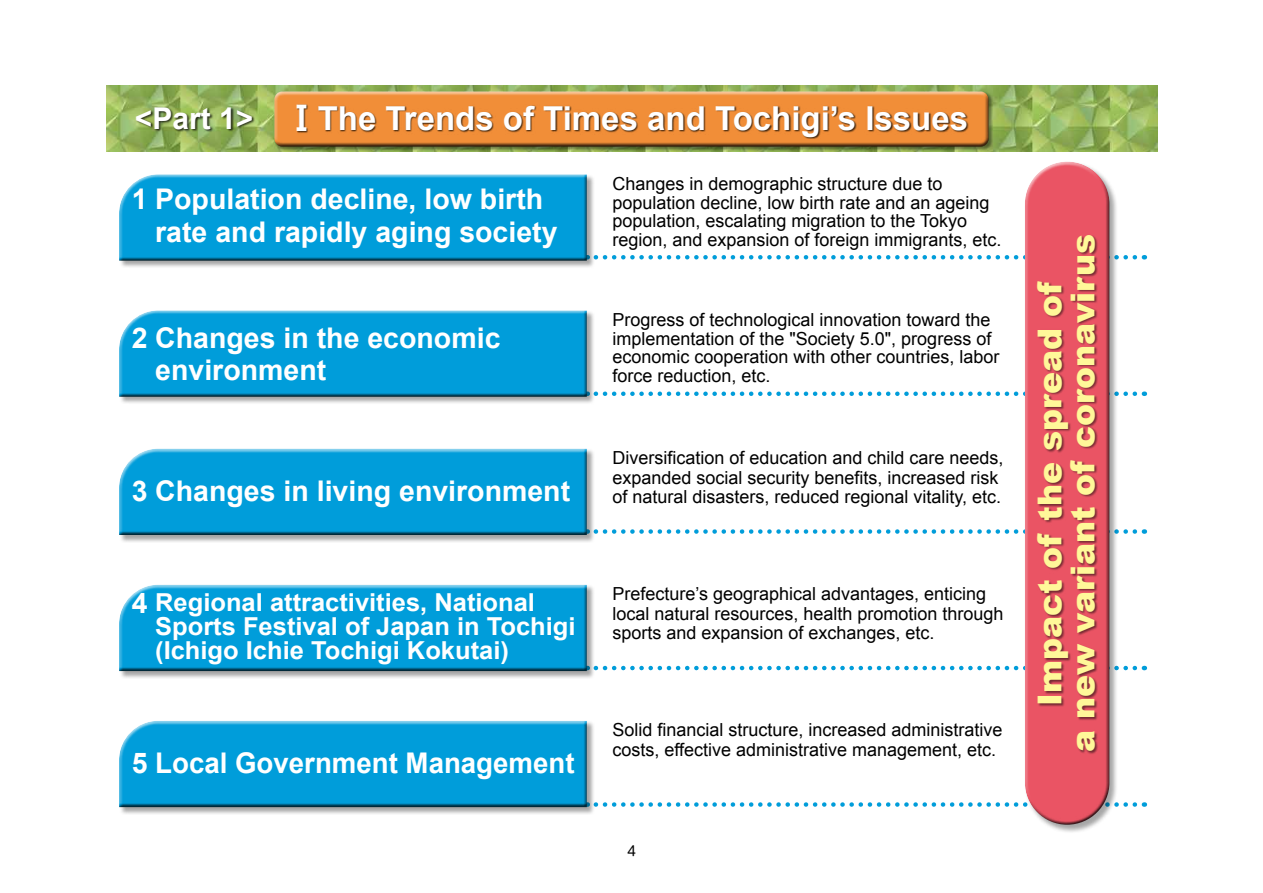
<style>
.page{position:relative;width:1263px;height:893px;background:#fff}
.page>*{position:absolute;margin:0;border:0;box-sizing:border-box;transform-origin:0 0}
.t1{font:900 33px/33px "Arial";color:#fff899;text-align:center}
.t2{font:700 33px "Arial";color:#fff}
.t3{font:700 28.5px/32.2px "Arial";color:#fff}
.t4{font:700 24.75px/24px "Arial";color:#fff}
.t5{font:700 24px "UD Shin Go Pro";color:#fff}
.t6{font:18px/18.8px "Arial";color:#000}
.t7{font:13.5px "UD Shin M Go Pro";color:#000}
.s1{font-size:30px}
.s2{font-family:"UD Shin Go Pro De"}
</style>
<div class="page">
<svg style="left:596px;top:255px;width:549px;height:4px"></svg>
<svg style="left:596px;top:391px;width:549px;height:5px"></svg>
<svg style="left:596px;top:666px;width:549px;height:4px"></svg>
<svg style="left:596px;top:802px;width:549px;height:5px"></svg>
<svg style="left:596px;top:529px;width:549px;height:5px"></svg>
<div style="left:119px;top:174px;width:476px;height:94px;background:#000;opacity:.35"></div>
<div style="left:118px;top:174px;width:471px;height:88px;background:#000;opacity:.75"></div>
<div style="left:119px;top:310px;width:476px;height:95px;background:#000;opacity:.35"></div>
<div style="left:118px;top:310px;width:471px;height:88px;background:#000;opacity:.75"></div>
<div style="left:119px;top:448px;width:476px;height:95px;background:#000;opacity:.35"></div>
<div style="left:118px;top:448px;width:471px;height:88px;background:#000;opacity:.75"></div>
<div style="left:119px;top:584px;width:476px;height:95px;background:#000;opacity:.35"></div>
<div style="left:118px;top:584px;width:471px;height:88px;background:#000;opacity:.75"></div>
<div style="left:119px;top:720px;width:476px;height:95px;background:#000;opacity:.35"></div>
<div style="left:118px;top:720px;width:471px;height:88px;background:#000;opacity:.75"></div>
<div style="left:1024px;top:161px;width:94px;height:672px;background:#000;opacity:.35"></div>
<div style="left:1024px;top:160px;width:83px;height:644px;background:#fff;opacity:.75"></div>
<div style="left:1026px;top:175px;width:85px;height:651px;background:#000;opacity:.75"></div>
<div style="left:1037px;top:235px;width:61px;height:519px;background:#000;opacity:.5"></div>
<img style="left:106px;top:85px;width:1051px;height:67px">
<div style="left:274px;top:91px;width:719px;height:60px;background:#000;opacity:.4"></div>
<div style="left:273px;top:89px;width:718px;height:54px;background:#fff;opacity:.75"></div>
<div style="left:273px;top:93px;width:718px;height:55px;background:#000;opacity:.75"></div>
<div style="left:297px;top:104px;width:671px;height:35px;background:#000;opacity:.75"></div>
<div style="left:136px;top:107px;width:119px;height:26px;background:#000;opacity:.75"></div>
<h3 class="t5" style="left:132px;top:94px;width:125px">〈第 1 部〉</h3>
<h1 class="t2" style="left:135px;top:96px;width:835px"><span class="s1">&lt;Part 1&gt;</span> <span class="s2">Ⅰ</span> The Trends of Times and Tochigi’s Issues</h1>
<h2 class="t3" style="left:155px;top:184px;width:404px;text-indent:-23px">1 Population decline, low birth rate and rapidly aging society</h2>
<h2 class="t3" style="left:155px;top:322px;width:347px;text-indent:-23px">2 Changes in the economic environment</h2>
<h2 class="t3" style="left:132px;top:476px;width:440px">3 Changes in living environment</h2>
<h2 class="t3" style="left:132px;top:588px;width:17px">4</h2>
<h3 class="t4" style="left:155px;top:591px;width:422px">Regional attractivities, National<br>Sports Festival of Japan in Tochigi (Ichigo Ichie Tochigi Kokutai)</h3>
<h2 class="t3" style="left:132px;top:748px;width:444px">5 Local Government Management</h2>
<p class="t6" style="left:612px;top:174px;width:391px">Changes in demographic structure due to population decline, low birth rate and an ageing population, escalating migration to the Tokyo region, and expansion of foreign immigrants, etc.</p>
<p class="t6" style="left:612px;top:310px;width:389px">Progress of technological innovation toward the implementation of the "Society 5.0", progress of economic cooperation with other countries, labor force reduction, etc.</p>
<p class="t6" style="left:612px;top:448px;width:393px;line-height:19.5px">Diversification of education and child care needs, expanded social security benefits, increased risk of natural disasters, reduced regional vitality, etc.</p>
<p class="t6" style="left:612px;top:584px;width:393px;line-height:19.5px">Prefecture’s geographical advantages, enticing local natural resources, health promotion through sports and expansion of exchanges, etc.</p>
<p class="t6" style="left:612px;top:720px;width:392px;line-height:19.5px">Solid financial structure, increased administrative costs, effective administrative management, etc.</p>
<p class="t7" style="left:627px;top:839px;width:10px">4</p>
<h1 class="t1" style="left:1032px;top:752px;width:520px;rotate:-90deg">Impact of the spread of<br>a new variant of coronavirus</h1>
</div>
